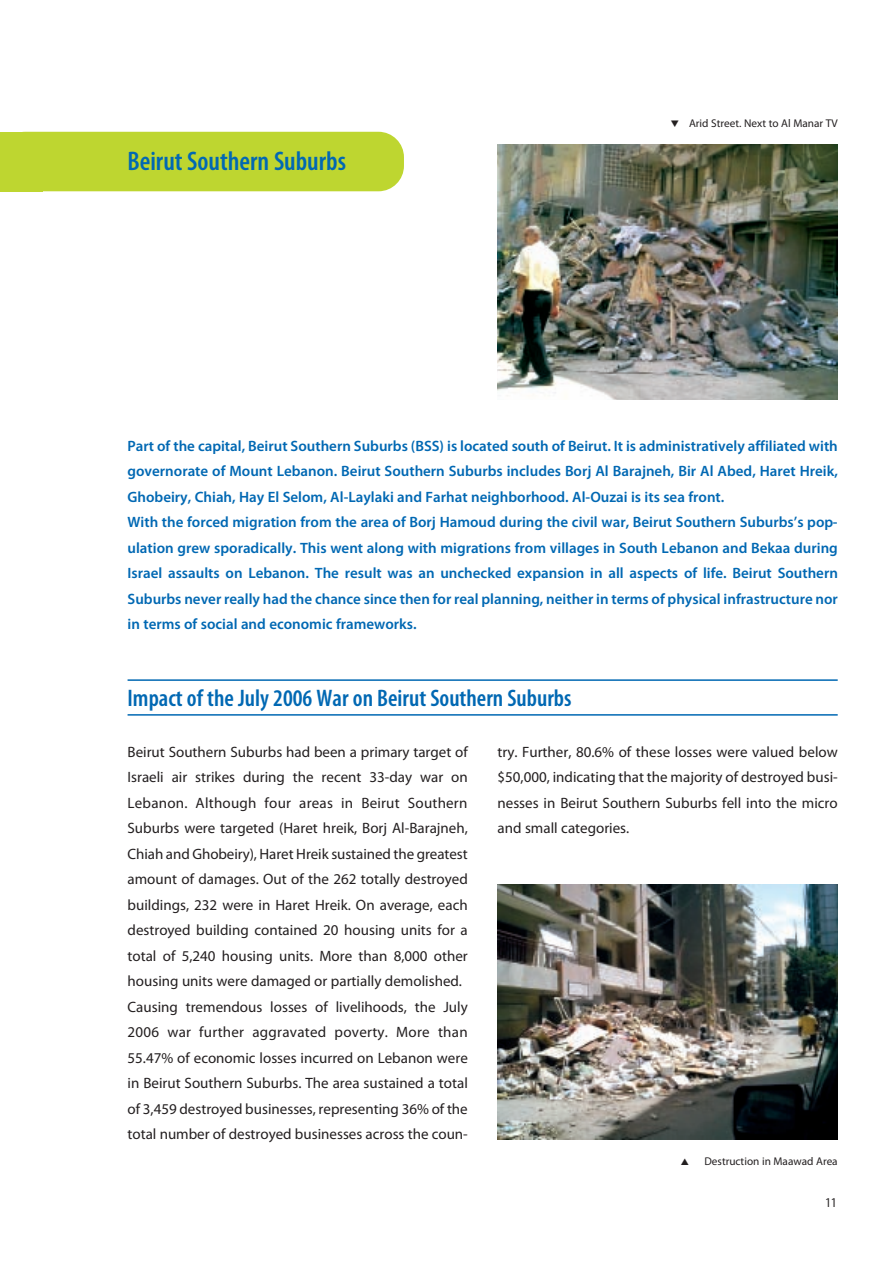
<style>
.page{position:relative;width:893px;height:1263px;background:#fff}
.page>*{position:absolute;margin:0;border:0;box-sizing:border-box;transform-origin:0 0}
.t1{font:600 condensed 27px "Myriad Pro";color:#0168b3}
.t2{font:600 condensed 24px "Myriad Pro";color:#0168b3}
.t3{font:15px/25.5px "Myriad Pro";color:#231f20}
.t4{font:600 15px/25.5px "Myriad Pro";color:#0168b3}
.t5{font:condensed 13.5px "Myriad Pro";color:#231f20}
.t6{font:11.25px "Myriad Pro";color:#231f20}
</style>
<div class="page">
<div style="left:0;top:132px;width:404px;height:59px;background:#bed630;border-radius:26px"></div>
<div style="left:0;top:132px;width:43px;height:59px;background:#bed630"></div>
<hr style="left:128px;top:679px;width:710px;height:2px;background:#0168b3">
<hr style="left:128px;top:714px;width:710px;height:2px;background:#0168b3">
<img style="left:497px;top:884px;width:341px;height:255px">
<img style="left:497px;top:145px;width:341px;height:255px">
<h1 class="t1" style="left:128px;top:152px;width:220px">Beirut Southern Suburbs</h1>
<p class="t6" style="left:670px;top:119px;width:169px">❑ Arid Street. Next to Al Manar TV</p>
<p class="t4" style="left:128px;top:434px;width:712px">Part of the capital, Beirut Southern Suburbs (BSS) is located south of Beirut. It is administratively affiliated with governorate of Mount Lebanon. Beirut Southern Suburbs includes Borj Al Barajneh, Bir Al Abed, Haret Hreik, Ghobeiry, Chiah, Hay El Selom, Al-Laylaki and Farhat neighborhood. Al-Ouzai is its sea front.<br>With the forced migration from the area of Borj Hamoud during the civil war, Beirut Southern Suburbs’s pop&shy;ulation grew sporadically. This went along with migrations from villages in South Lebanon and Bekaa during Israel assaults on Lebanon. The result was an unchecked expansion in all aspects of life. Beirut Southern Suburbs never really had the chance since then for real planning, neither in terms of physical infrastructure nor in terms of social and economic frameworks.</p>
<h2 class="t2" style="left:128px;top:689px;width:445px">Impact of the July 2006 War on Beirut Southern Suburbs</h2>
<p class="t3" style="left:128px;top:740px;width:342px">Beirut Southern Suburbs had been a primary target of Israeli air strikes during the recent 33-day war on Lebanon. Although four areas in Beirut Southern Suburbs were targeted (Haret hreik, Borj Al-Barajneh, Chiah and Ghobeiry), Haret Hreik sustained the greatest amount of damages. Out of the 262 totally destroyed buildings, 232 were in Haret Hreik. On average, each destroyed building contained 20 housing units for a total of 5,240 housing units. More than 8,000 other housing units were damaged or partially demolished.<br>Causing tremendous losses of livelihoods, the July 2006 war further aggravated poverty. More than 55.47% of economic losses incurred on Lebanon were in Beirut Southern Suburbs. The area sustained a total of 3,459 destroyed businesses, representing 36% of the total number of destroyed businesses across the coun-</p>
<p class="t3" style="left:497px;top:740px;width:342px;text-align:justify">try. Further, 80.6% of these losses were valued below $50,000, indicating that the majority of destroyed busi&shy;nesses in Beirut Southern Suburbs fell into the micro and small categories.</p>
<p class="t6" style="left:704px;top:1157px;width:135px">Destruction in Maawad Area</p>
<p class="t5" style="left:825px;top:1197px;width:12px">11</p>
</div>
